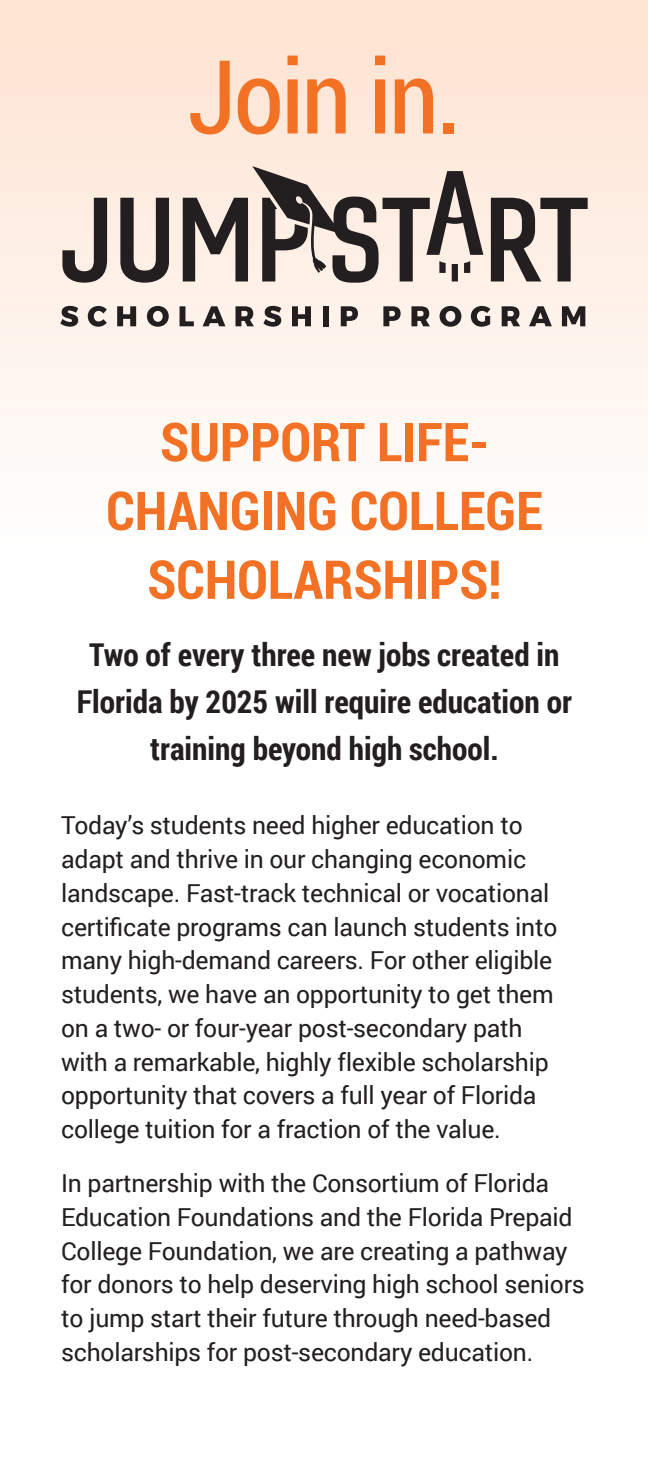
<style>
.page{position:relative;width:648px;height:1458px;background:#fff}
.page>*{position:absolute;margin:0;border:0;box-sizing:border-box;transform-origin:0 0}
.t1{font:102.38px "Roboto Condensed";letter-spacing:-.025em;color:#f37124}
.t2{font:700 53.55px/68.9px "Roboto Condensed";color:#f37124;text-align:center}
.t3{font:700 31.5px/47px "Roboto Condensed";color:#231f20;text-align:center}
.t4{font:24.75px/33.8px "Roboto";letter-spacing:-.01em;color:#231f20}
</style>
<div class="page">
<div style="left:0;top:0;width:648px;height:628px;background:linear-gradient(to bottom,#fee3d1,#feffff)"></div>
<svg style="left:60px;top:306px;width:18px;height:21px"></svg>
<svg style="left:88px;top:306px;width:19px;height:21px"></svg>
<svg style="left:117px;top:306px;width:19px;height:20px"></svg>
<svg style="left:147px;top:306px;width:22px;height:21px"></svg>
<svg style="left:180px;top:306px;width:14px;height:20px"></svg>
<svg style="left:203px;top:306px;width:22px;height:20px"></svg>
<svg style="left:236px;top:306px;width:18px;height:20px"></svg>
<svg style="left:263px;top:306px;width:18px;height:21px"></svg>
<svg style="left:292px;top:306px;width:19px;height:20px"></svg>
<div style="left:323px;top:306px;width:6px;height:20px;background:#231f20"></div>
<svg style="left:341px;top:306px;width:17px;height:20px"></svg>
<svg style="left:383px;top:306px;width:18px;height:20px"></svg>
<svg style="left:411px;top:306px;width:19px;height:20px"></svg>
<svg style="left:440px;top:306px;width:21px;height:21px"></svg>
<svg style="left:471px;top:306px;width:19px;height:21px"></svg>
<svg style="left:502px;top:306px;width:18px;height:20px"></svg>
<svg style="left:529px;top:306px;width:23px;height:20px"></svg>
<svg style="left:562px;top:306px;width:23px;height:20px"></svg>
<svg style="left:62px;top:198px;width:45px;height:85px"></svg>
<svg style="left:120px;top:198px;width:49px;height:85px"></svg>
<svg style="left:491px;top:198px;width:97px;height:83px"></svg>
<svg style="left:183px;top:166px;width:300px;height:117px"></svg>
<p class="t1" style="left:187px;top:26px;width:275px">Join in.</p>
<p class="t2" style="left:106px;top:406px;width:438px">SUPPORT LIFE-<br>CHANGING COLLEGE<br>SCHOLARSHIPS!</p>
<p class="t3" style="left:77px;top:630px;width:497px">Two of every three new jobs created in<br>Florida by 2025 will require education or training beyond high school.</p>
<p class="t4" style="left:61px;top:808px;width:498px">Today’s students need higher education to adapt and thrive in our changing economic landscape. Fast-track technical or vocational certificate programs can launch students into many high-demand careers. For other eligible students, we have an opportunity to get them on a two- or four-year post-secondary path with a remarkable, highly flexible scholarship opportunity that covers a full year of Florida college tuition for a fraction of the value.</p>
<p class="t4" style="left:61px;top:1165px;width:525px">In partnership with the Consortium of Florida Education Foundations and the Florida Prepaid College Foundation, we are creating a pathway for donors to help deserving high school seniors to jump start their future through need-based scholarships for post-secondary education.</p>
</div>
